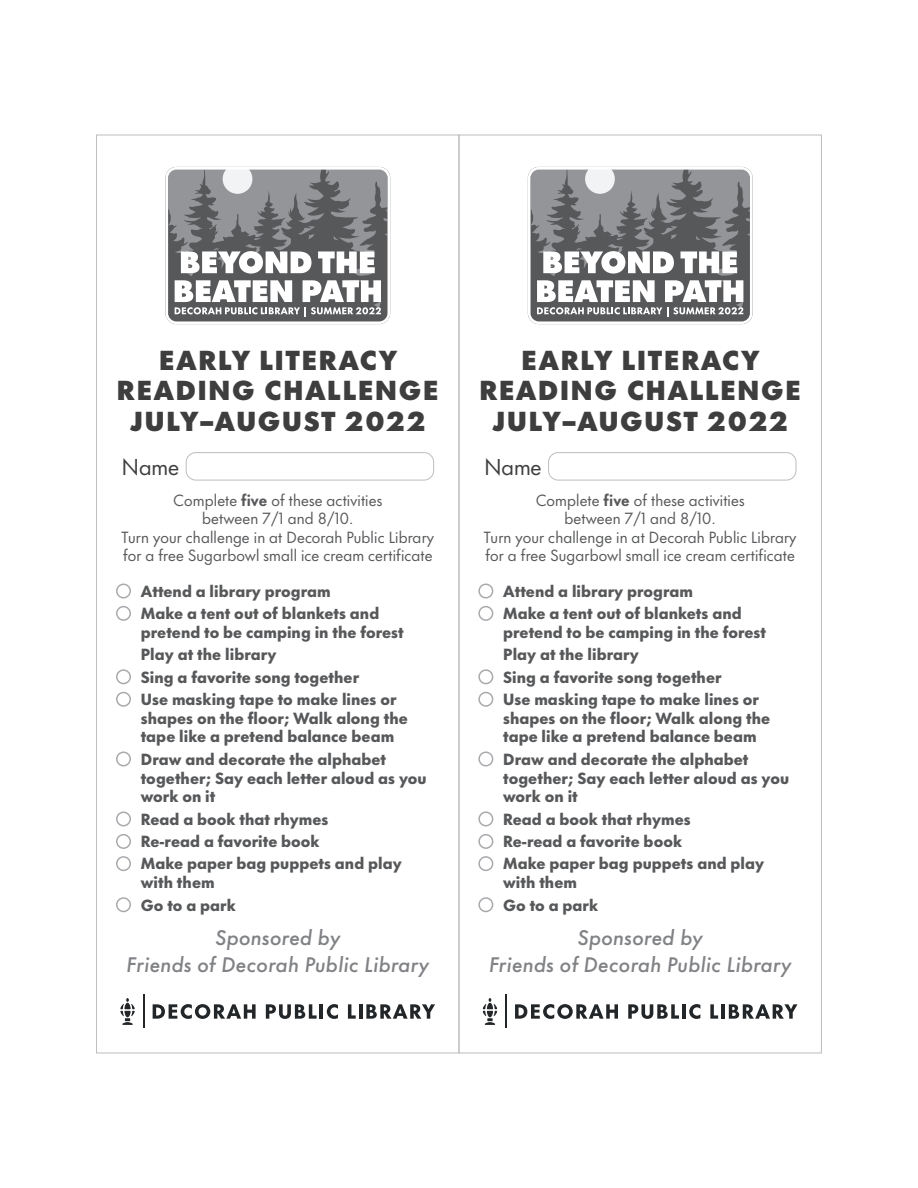
<style>
.page{position:relative;width:918px;height:1188px;background:#fff}
.page>*{position:absolute;margin:0;border:0;box-sizing:border-box;transform-origin:0 0}
.t1{font:900 25.5px/30.6px "Futura Now Headline";letter-spacing:.07em;color:#3e3e3f;text-align:center}
.t2{font:21.15px "Futura Now Headline";color:#3e3e3f}
.t3{font:italic 500 19.5px/27px "Futura Now Headline";letter-spacing:.025em;color:#808285;text-align:center}
.t4{font:800 15px/22.4px "Futura Now Headline";letter-spacing:.005em;color:#57585a}
.t5{font:15px/18px "Futura Now Headline";letter-spacing:.01em;color:#57585a;text-align:center}
.s1{font-weight:700}
</style>
<div class="page">
<svg style="left:116px;top:584px;width:15px;height:15px"></svg>
<svg style="left:116px;top:606px;width:15px;height:15px"></svg>
<svg style="left:116px;top:669px;width:15px;height:15px"></svg>
<svg style="left:116px;top:692px;width:15px;height:15px"></svg>
<svg style="left:116px;top:752px;width:15px;height:14px"></svg>
<svg style="left:116px;top:812px;width:15px;height:14px"></svg>
<svg style="left:116px;top:834px;width:15px;height:15px"></svg>
<svg style="left:116px;top:856px;width:15px;height:15px"></svg>
<svg style="left:116px;top:897px;width:15px;height:15px"></svg>
<div style="left:186px;top:452px;width:248px;height:28px;border:1px solid #bcbdc0;border-radius:10px"></div>
<svg style="left:478px;top:584px;width:15px;height:15px"></svg>
<svg style="left:478px;top:606px;width:15px;height:15px"></svg>
<svg style="left:478px;top:669px;width:15px;height:15px"></svg>
<svg style="left:478px;top:692px;width:15px;height:15px"></svg>
<svg style="left:478px;top:752px;width:15px;height:14px"></svg>
<svg style="left:478px;top:812px;width:15px;height:14px"></svg>
<svg style="left:478px;top:834px;width:15px;height:15px"></svg>
<svg style="left:478px;top:856px;width:15px;height:15px"></svg>
<svg style="left:478px;top:897px;width:15px;height:15px"></svg>
<div style="left:548px;top:452px;width:248px;height:28px;border:1px solid #bcbdc0;border-radius:10px"></div>
<svg style="left:165px;top:167px;width:225px;height:157px"></svg>
<svg style="left:528px;top:167px;width:225px;height:157px"></svg>
<svg style="left:120px;top:998px;width:15px;height:27px"></svg>
<svg style="left:153px;top:1004px;width:103px;height:15px"></svg>
<svg style="left:266px;top:1004px;width:51px;height:15px"></svg>
<hr style="left:320px;top:1004px;width:3px;height:15px;background:#232628">
<svg style="left:327px;top:1004px;width:11px;height:15px"></svg>
<svg style="left:348px;top:1004px;width:8px;height:15px"></svg>
<hr style="left:359px;top:1004px;width:3px;height:15px;background:#232628">
<svg style="left:366px;top:1004px;width:69px;height:15px"></svg>
<hr style="left:143px;top:995px;width:2px;height:33px;background:#232628">
<svg style="left:483px;top:998px;width:14px;height:27px"></svg>
<svg style="left:515px;top:1004px;width:103px;height:15px"></svg>
<svg style="left:628px;top:1004px;width:51px;height:15px"></svg>
<hr style="left:682px;top:1004px;width:4px;height:15px;background:#232628">
<svg style="left:689px;top:1004px;width:11px;height:15px"></svg>
<svg style="left:710px;top:1004px;width:8px;height:15px"></svg>
<hr style="left:721px;top:1004px;width:4px;height:15px;background:#232628">
<svg style="left:729px;top:1004px;width:69px;height:15px"></svg>
<hr style="left:505px;top:995px;width:2px;height:33px;background:#232628">
<h1 class="t1" style="left:117px;top:342px;width:323px">EARLY LITERACY<br>READING CHALLENGE<br>JULY–AUGUST 2022</h1>
<h2 class="t2" style="left:122px;top:450px;width:59px">Name</h2>
<p class="t5" style="left:173px;top:490px;width:211px">Complete <span class="s1">five</span> of these activities between 7/1 and 8/10.</p>
<p class="t5" style="left:121px;top:528px;width:314px;text-align:left">Turn your challenge in at Decorah Public Library for a free Sugarbowl small ice cream certificate</p>
<p class="t4" style="left:141px;top:578px;width:240px">Attend a library program<br>Make a tent out of blankets and</p>
<p class="t4" style="left:141px;top:620px;width:264px">pretend to be camping in the forest<br>Play at the library<br>Sing a favorite song together<br>Use masking tape to make lines or</p>
<p class="t4" style="left:141px;top:707px;width:268px;line-height:18.8px">shapes on the floor; Walk along the tape like a pretend balance beam</p>
<p class="t4" style="left:141px;top:748px;width:287px;line-height:18.8px">Draw and decorate the alphabet together; Say each letter aloud as you work on it</p>
<p class="t4" style="left:141px;top:806px;width:262px">Read a book that rhymes<br>Re-read a favorite book<br>Make paper bag puppets and play</p>
<p class="t4" style="left:141px;top:870px;width:97px">with them<br>Go to a park</p>
<h3 class="t3" style="left:127px;top:923px;width:304px">Sponsored by<br>Friends of Decorah Public Library</h3>
<h1 class="t1" style="left:479px;top:342px;width:323px">EARLY LITERACY<br>READING CHALLENGE<br>JULY–AUGUST 2022</h1>
<h2 class="t2" style="left:484px;top:450px;width:59px">Name</h2>
<p class="t5" style="left:536px;top:490px;width:211px">Complete <span class="s1">five</span> of these activities between 7/1 and 8/10.</p>
<p class="t5" style="left:484px;top:528px;width:314px;text-align:left">Turn your challenge in at Decorah Public Library for a free Sugarbowl small ice cream certificate</p>
<p class="t4" style="left:503px;top:578px;width:240px">Attend a library program<br>Make a tent out of blankets and</p>
<p class="t4" style="left:503px;top:620px;width:264px">pretend to be camping in the forest<br>Play at the library<br>Sing a favorite song together<br>Use masking tape to make lines or</p>
<p class="t4" style="left:503px;top:707px;width:268px;line-height:18.8px">shapes on the floor; Walk along the tape like a pretend balance beam</p>
<p class="t4" style="left:503px;top:748px;width:287px;line-height:18.8px">Draw and decorate the alphabet together; Say each letter aloud as you work on it</p>
<p class="t4" style="left:503px;top:806px;width:262px">Read a book that rhymes<br>Re-read a favorite book<br>Make paper bag puppets and play</p>
<p class="t4" style="left:503px;top:870px;width:97px">with them<br>Go to a park</p>
<h3 class="t3" style="left:489px;top:923px;width:304px">Sponsored by<br>Friends of Decorah Public Library</h3>
</div>
